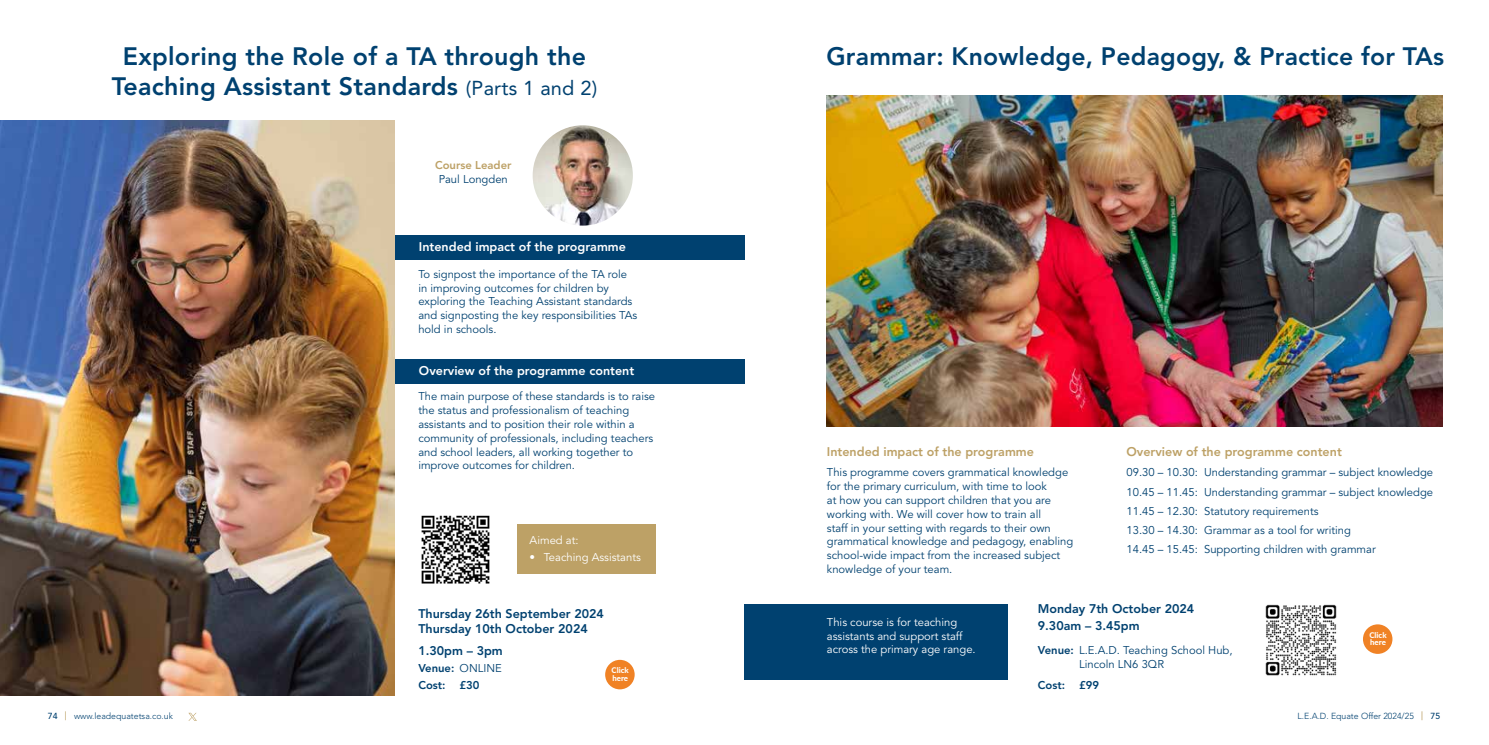
<style>
.page{position:relative;width:1489px;height:745px;background:#fff}
.page>*{position:absolute;margin:0;border:0;box-sizing:border-box;transform-origin:0 0}
.t1{font:800 25px/30px "Avenir";letter-spacing:.01em;color:#004170;text-align:center}
.t2{font:800 12.5px/15px "Avenir";color:#004170}
.t3{font:800 12.5px "Avenir";color:#fff}
.t4{font:800 12.5px "Avenir";color:#bda166}
.t5{font:11.25px/13.8px "Avenir";color:#004170}
.t6{font:11.25px/13.5px "Avenir";color:#fff}
.t7{font:800 11.25px/17px "Avenir";color:#004170}
.t8{font:800 11.25px "Avenir";color:#bda166}
.t9{font:300 8.75px "Avenir";color:#004170}
.t10{font:800 7.88px/7.4px "Lato";color:#fff}
.s1{font-weight:400;font-size:20px}
.s2{font-weight:400}
.s3{font-weight:800}
.s4{font-weight:500}
.s5{font-weight:500;font-size:11.5px;color:#bda166}
</style>
<div class="page">
<svg style="left:188px;top:712px;width:9px;height:8px"></svg>
<img style="left:421px;top:515px;width:69px;height:69px">
<div style="left:337px;top:235px;width:407px;height:25px;background:#004170"></div>
<div style="left:337px;top:358px;width:407px;height:25px;background:#004170"></div>
<img style="left:0;top:120px;width:395px;height:574px">
<img style="left:532px;top:125px;width:101px;height:100px;border-radius:50px">
<div style="left:517px;top:524px;width:139px;height:49px;background:#bda166"></div>
<div style="left:744px;top:603px;width:263px;height:75px;background:#004170"></div>
<img style="left:1265px;top:604px;width:72px;height:72px">
<img style="left:826px;top:96px;width:616px;height:330px">
<div style="left:605px;top:659px;width:29px;height:30px;background:#f08225;border-radius:50%"></div>
<div style="left:1362px;top:624px;width:30px;height:29px;background:#f08225;border-radius:50%"></div>
<h1 class="t1" style="left:112px;top:41px;width:487px">Exploring the Role of a TA through the<br>Teaching Assistant Standards <span class="s1">(Parts 1 and 2)</span></h1>
<p class="t8" style="left:435px;top:159px;width:78px">Course Leader</p>
<p class="t5" style="left:438px;top:172px;width:71px">Paul Longden</p>
<p class="t3" style="left:419px;top:239px;width:208px">Intended impact of the programme</p>
<p class="t5" style="left:418px;top:267px;width:221px">To signpost the importance of the TA role in improving outcomes for children by exploring the Teaching Assistant standards and signposting the key responsibilities TAs hold in schools.</p>
<p class="t3" style="left:419px;top:362px;width:217px">Overview of the programme content</p>
<p class="t5" style="left:418px;top:390px;width:238px">The main purpose of these standards is to raise the status and professionalism of teaching assistants and to position their role within a community of professionals, including teachers and school leaders, all working together to improve outcomes for children.</p>
<p class="t6" style="left:529px;top:533px;width:50px">Aimed at:</p>
<p class="t6" style="left:529px;top:550px;width:113px">• Teaching Assistants</p>
<p class="t2" style="left:418px;top:605px;width:187px">Thursday 26th September 2024<br>Thursday 10th October 2024</p>
<p class="t2" style="left:418px;top:642px;width:86px">1.30pm – 3pm</p>
<p class="t7" style="left:418px;top:659px;width:85px">Venue: <span class="s2">ONLINE<br></span>Cost: £30</p>
<p class="t10" style="left:611px;top:665px;width:19px">Click here</p>
<h1 class="t1" style="left:826px;top:41px;width:619px">Grammar: Knowledge, Pedagogy, &amp; Practice for TAs</h1>
<p class="t4" style="left:826px;top:443px;width:208px">Intended impact of the programme</p>
<p class="t5" style="left:826px;top:465px;width:248px">This programme covers grammatical knowledge for the primary curriculum, with time to look<br>at how you can support children that you are working with. We will cover how to train all<br>staff in your setting with regards to their own grammatical knowledge and pedagogy, enabling school-wide impact from the increased subject knowledge of your team.</p>
<p class="t4" style="left:1126px;top:443px;width:217px">Overview of the programme content</p>
<p class="t5" style="left:1126px;top:463px;width:308px;line-height:19.1px">09.30 – 10.30: Understanding grammar – subject knowledge 10.45 – 11.45: Understanding grammar – subject knowledge 11.45 – 12.30: Statutory requirements<br>13.30 – 14.30: Grammar as a tool for writing<br>14.45 – 15.45: Supporting children with grammar</p>
<p class="t6" style="left:826px;top:615px;width:150px">This course is for teaching assistants and support staff across the primary age range.</p>
<p class="t2" style="left:1037px;top:599px;width:158px;line-height:17.5px">Monday 7th October 2024<br>9.30am – 3.45pm</p>
<p class="t5" style="left:1079px;top:643px;width:155px;text-indent:-41px"><span class="s3">Venue:</span> L.E.A.D. Teaching School Hub,<br>Lincoln LN6 3QR</p>
<p class="t7" style="left:1037px;top:676px;width:63px">Cost: £99</p>
<p class="t10" style="left:1369px;top:630px;width:19px">Click here</p>
<p class="t9" style="left:48px;top:710px;width:127px"><span class="s4">74</span> <span class="s5">|</span> www.leadequatetsa.co.uk</p>
<p class="t9" style="left:1297px;top:710px;width:144px">L.E.A.D. Equate Offer 2024/25 <span class="s5">|</span> <span class="s4">75</span></p>
</div>
